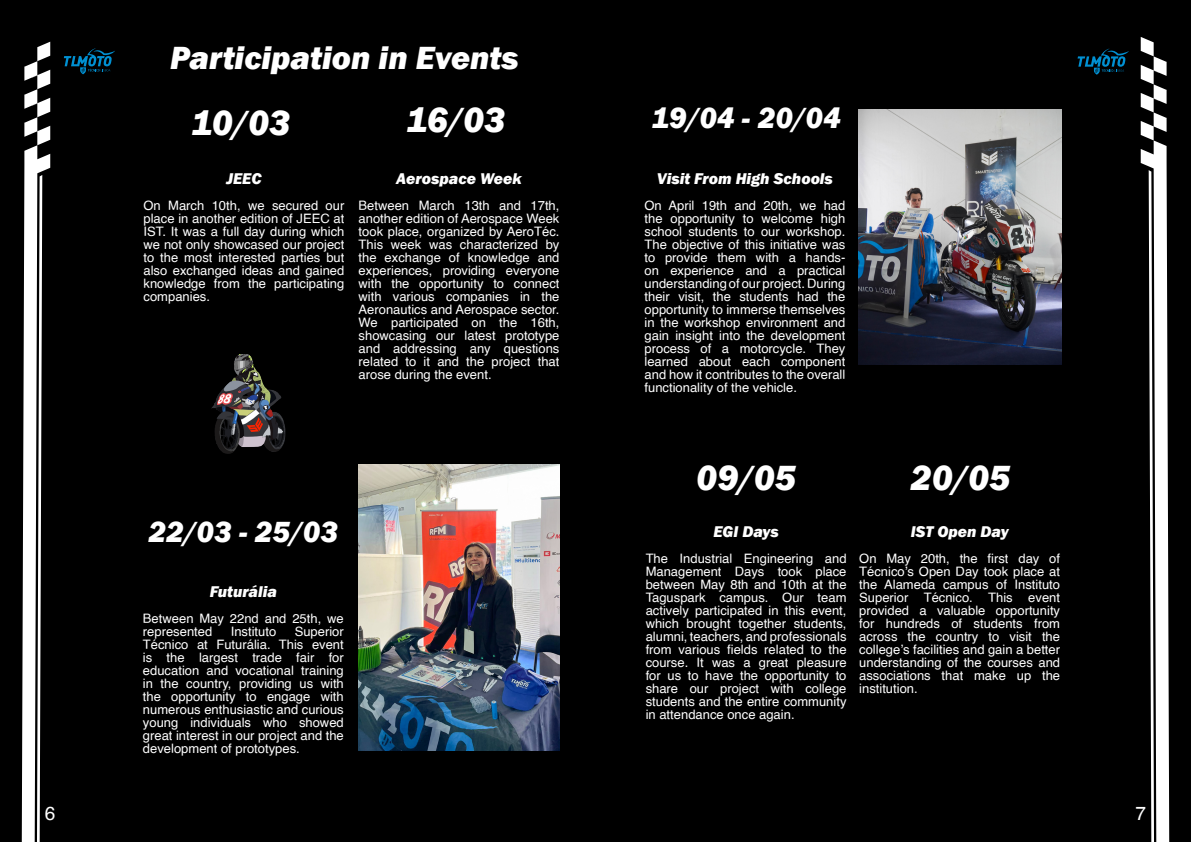
<style>
.page{position:relative;width:1191px;height:842px;background:#000}
.page>*{position:absolute;margin:0;border:0;box-sizing:border-box;transform-origin:0 0}
.t1{font:italic 800 36px "Franklin Gothic";color:#fff}
.t2{font:italic 800 33px "Franklin Gothic";color:#fff}
.t3{font:italic 800 30px "Franklin Gothic";color:#fff}
.t4{font:19px "Helvetica";color:#fff}
.t5{font:italic 800 16px "Franklin Gothic";color:#fff}
.t6{font:13px/13px "Helvetica";color:#fff;text-align:justify}
</style>
<div class="page">
<svg style="left:1140px;top:37px;width:29px;height:805px"></svg>
<svg style="left:22px;top:42px;width:28px;height:800px"></svg>
<svg style="left:64px;top:48px;width:51px;height:26px"></svg>
<svg style="left:1077px;top:49px;width:52px;height:26px"></svg>
<img style="left:211px;top:355px;width:75px;height:99px">
<img style="left:858px;top:109px;width:203px;height:255px">
<img style="left:358px;top:465px;width:201px;height:285px">
<h2 class="t2" style="left:170px;top:37px;width:350px">Participation in Events</h2>
<h1 class="t1" style="left:191px;top:99px;width:101px">10/03</h1>
<h1 class="t1" style="left:406px;top:97px;width:101px">16/03</h1>
<p class="t5" style="left:226px;top:168px;width:37px">JEEC</p>
<p class="t6" style="left:143px;top:199px;width:202px">On March 10th, we secured our place in another edition of JEEC at IST. It was a full day during which we not only showcased our project to the most interested parties but also exchanged ideas and gained knowledge from the participating companies.</p>
<p class="t5" style="left:396px;top:168px;width:127px">Aerospace Week</p>
<p class="t6" style="left:358px;top:199px;width:202px">Between March 13th and 17th, another edition of Aerospace Week took place, organized by AeroTéc.<br>This week was characterized by the exchange of knowledge and experiences, providing everyone with the opportunity to connect with various companies in the Aeronautics and Aerospace sector.<br>We participated on the 16th, showcasing our latest prototype and addressing any questions related to it and the project that arose during the event.</p>
<h3 class="t3" style="left:149px;top:512px;width:191px">22/03 - 25/03</h3>
<p class="t5" style="left:210px;top:581px;width:69px">Futurália</p>
<p class="t6" style="left:143px;top:612px;width:202px">Between May 22nd and 25th, we represented</p>
<p class="t6" style="left:143px;top:625px;width:202px;text-indent:152px">Superior Técnico at Futurália. This event is the largest trade fair for education and vocational training in the country, providing us with the opportunity to engage with numerous enthusiastic and curious young individuals who showed great interest in our project and the development of prototypes.</p>
<p class="t6" style="left:231px;top:625px;width:47px">Instituto</p>
<h3 class="t3" style="left:651px;top:99px;width:190px">19/04 - 20/04</h3>
<p class="t5" style="left:657px;top:168px;width:177px">Visit From High Schools</p>
<p class="t6" style="left:644px;top:199px;width:202px">On April 19th and 20th, we had the opportunity to welcome high school students to our workshop.<br>The objective of this initiative was to provide them with a hands&shy;on experience and a practical understanding of our project. During their visit, the students had the opportunity to immerse themselves in the workshop environment and gain insight into the development process of a motorcycle. They learned about each component and how it contributes to the overall functionality of the vehicle.</p>
<h1 class="t1" style="left:696px;top:454px;width:101px">09/05</h1>
<h1 class="t1" style="left:910px;top:454px;width:101px">20/05</h1>
<p class="t5" style="left:713px;top:521px;width:67px">EGI Days</p>
<p class="t6" style="left:645px;top:552px;width:202px">The Industrial Engineering and Management Days took place between May 8th and 10th at the Taguspark campus. Our team actively participated in this event, which brought together students, alumni, teachers, and professionals from various fields related to the course. It was a great pleasure for us to have the opportunity to share our project with college students and the entire community in attendance once again.</p>
<p class="t5" style="left:910px;top:521px;width:99px">IST Open Day</p>
<p class="t6" style="left:859px;top:552px;width:202px">On May 20th, the first day of Técnico’s Open Day took place at the Alameda campus of Instituto Superior Técnico. This event provided a valuable opportunity for hundreds of students from across the country to visit the college’s facilities and gain a better understanding of the courses and associations that make up the institution.</p>
<h3 class="t4" style="left:45px;top:799px;width:12px">6</h3>
<h3 class="t4" style="left:1135px;top:799px;width:12px">7</h3>
</div>
